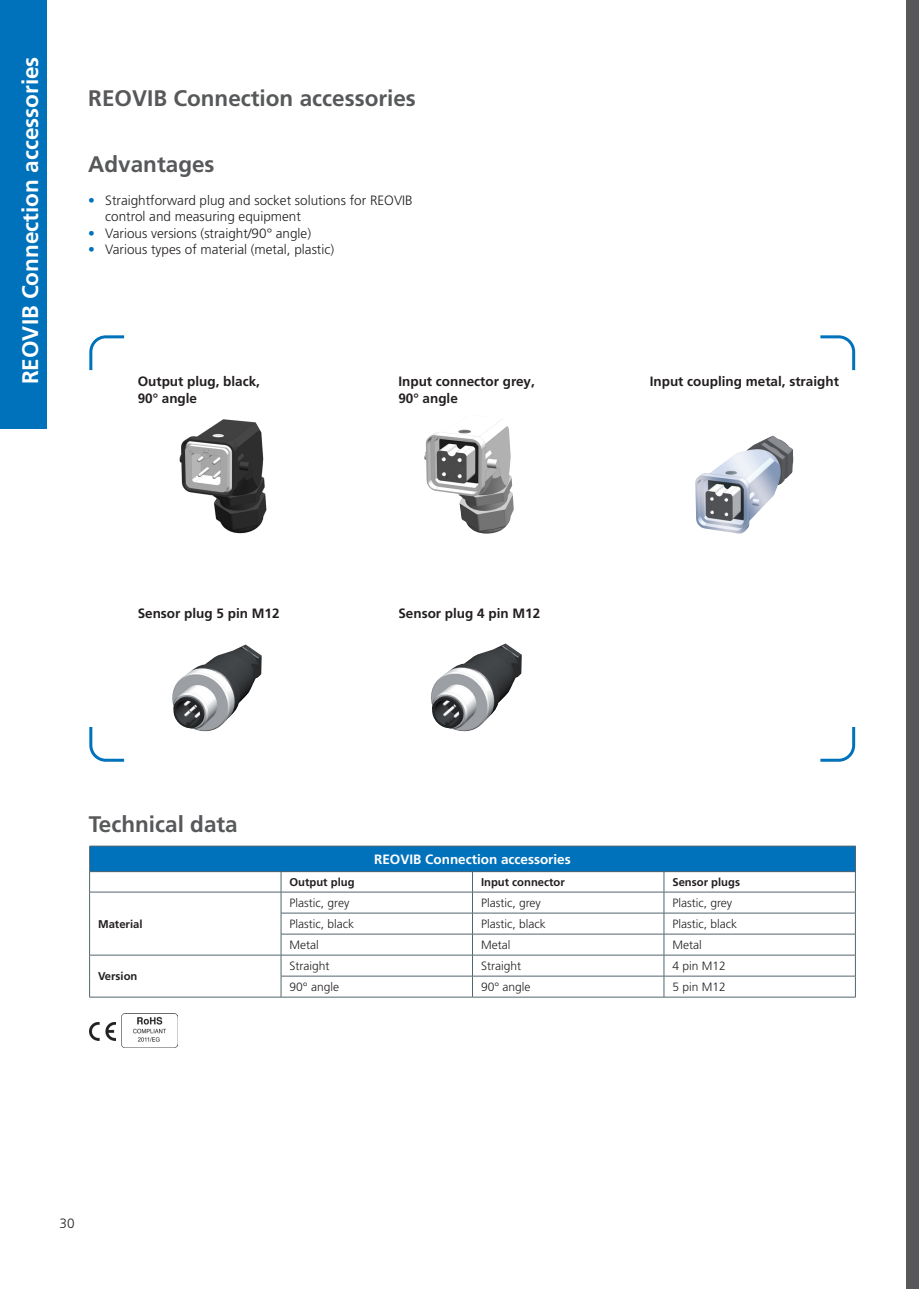
<style>
.page{position:relative;width:919px;height:1289px;background:#fff}
.page>*{position:absolute;margin:0;border:0;box-sizing:border-box;transform-origin:0 0}
.Headline_Unterseiten{font:700 22.5px "Frutiger LT Pro";color:#57585a}
.Reiter{font:700 22.5px "Frutiger LT Pro";color:#fff}
.t1{font:300 13.5px/16.5px "Frutiger LT Pro";color:#231f20}
.Fließtext_linksbündig{font:700 13.5px/16.5px "Frutiger LT Pro";color:#231f20}
.Headline_Tabelle{font:700 13.5px "Frutiger LT Pro";color:#fff}
.Fließtext_Tabelle_linksbündig{font:300 12px "Frutiger LT Pro";color:#231f20}
.Fließtext_Tabelle_linksbündig-2{font:700 11.25px "Frutiger LT Pro";color:#231f20}
.s1{color:#0072bc}
</style>
<div class="page">
<svg style="left:89px;top:335px;width:36px;height:36px"></svg>
<svg style="left:89px;top:727px;width:36px;height:35px"></svg>
<svg style="left:820px;top:335px;width:36px;height:36px"></svg>
<svg style="left:820px;top:727px;width:36px;height:35px"></svg>
<div style="left:906px;top:0;width:12px;height:1288px;background:#57585a"></div>
<img style="left:179px;top:419px;width:88px;height:114px">
<img style="left:424px;top:418px;width:89px;height:115px">
<img style="left:695px;top:435px;width:98px;height:99px">
<img style="left:172px;top:644px;width:90px;height:87px">
<img style="left:431px;top:643px;width:90px;height:88px">
<div style="left:90px;top:846px;width:765px;height:25px;background:#0072bc"></div>
<hr style="left:89px;top:871px;width:192px;height:1px;background:#53656e">
<hr style="left:281px;top:871px;width:191px;height:1px;background:#53656e">
<hr style="left:472px;top:871px;width:192px;height:1px;background:#53656e">
<hr style="left:664px;top:871px;width:191px;height:1px;background:#53656e">
<hr style="left:89px;top:891px;width:192px;height:1px;background:#53656e">
<hr style="left:281px;top:891px;width:191px;height:1px;background:#53656e">
<hr style="left:472px;top:891px;width:192px;height:1px;background:#53656e">
<hr style="left:664px;top:891px;width:191px;height:1px;background:#53656e">
<hr style="left:281px;top:933px;width:191px;height:1px;background:#53656e">
<hr style="left:472px;top:933px;width:192px;height:1px;background:#53656e">
<hr style="left:664px;top:933px;width:191px;height:1px;background:#53656e">
<hr style="left:89px;top:954px;width:192px;height:1px;background:#53656e">
<hr style="left:281px;top:954px;width:191px;height:1px;background:#53656e">
<hr style="left:472px;top:954px;width:192px;height:1px;background:#53656e">
<hr style="left:664px;top:954px;width:191px;height:1px;background:#53656e">
<hr style="left:281px;top:975px;width:191px;height:1px;background:#53656e">
<svg style="left:281px;top:871px;width:1px;height:125px"></svg>
<hr style="left:472px;top:975px;width:192px;height:1px;background:#53656e">
<svg style="left:472px;top:871px;width:1px;height:125px"></svg>
<hr style="left:664px;top:975px;width:191px;height:1px;background:#53656e">
<svg style="left:663px;top:871px;width:1px;height:125px"></svg>
<hr style="left:281px;top:912px;width:191px;height:1px;background:#53656e">
<hr style="left:472px;top:912px;width:192px;height:1px;background:#53656e">
<hr style="left:664px;top:912px;width:191px;height:1px;background:#53656e">
<hr style="left:89px;top:845px;width:192px;height:1px;background:#53656e">
<hr style="left:281px;top:845px;width:191px;height:1px;background:#53656e">
<hr style="left:472px;top:845px;width:192px;height:1px;background:#53656e">
<hr style="left:664px;top:845px;width:191px;height:1px;background:#53656e">
<svg style="left:89px;top:846px;width:1px;height:150px"></svg>
<hr style="left:89px;top:996px;width:192px;height:1px;background:#53656e">
<svg style="left:855px;top:846px;width:1px;height:150px"></svg>
<hr style="left:281px;top:996px;width:191px;height:1px;background:#53656e">
<hr style="left:472px;top:996px;width:192px;height:1px;background:#53656e">
<hr style="left:664px;top:996px;width:191px;height:1px;background:#53656e">
<img style="left:89px;top:1022px;width:27px;height:18px">
<img style="left:121px;top:1013px;width:56px;height:34px">
<div style="left:0;top:0;width:47px;height:428px;background:#0072bc"></div>
<p class="Reiter" style="left:17px;top:384px;width:329px;rotate:-90deg">REOVIB Connection accessories</p>
<p class="Headline_Unterseiten" style="left:88px;top:85px;width:329px">REOVIB Connection accessories</p>
<p class="Headline_Unterseiten" style="left:88px;top:151px;width:128px">Advantages</p>
<p class="t1" style="left:105px;top:192px;width:309px;text-indent:-17px"><span class="s1">•</span> Straightforward plug and socket solutions for REOVIB control and measuring equipment</p>
<p class="t1" style="left:88px;top:225px;width:224px"><span class="s1">•</span> Various versions (straight/90° angle)</p>
<p class="t1" style="left:88px;top:241px;width:247px"><span class="s1">•</span> Various types of material (metal, plastic)</p>
<p class="Fließtext_linksbündig" style="left:138px;top:373px;width:124px">Output plug, black,<br>90° angle</p>
<p class="Fließtext_linksbündig" style="left:398px;top:373px;width:138px">Input connector grey,<br>90° angle</p>
<p class="Fließtext_linksbündig" style="left:649px;top:373px;width:191px">Input coupling metal, straight</p>
<p class="Fließtext_linksbündig" style="left:138px;top:604px;width:143px">Sensor plug 5 pin M12</p>
<p class="Fließtext_linksbündig" style="left:398px;top:604px;width:143px">Sensor plug 4 pin M12</p>
<p class="Headline_Unterseiten" style="left:89px;top:811px;width:150px">Technical data</p>
<p class="Fließtext_Tabelle_linksbündig-2" style="left:98px;top:917px;width:46px">Material</p>
<p class="Fließtext_Tabelle_linksbündig-2" style="left:98px;top:969px;width:41px">Version</p>
<p class="Headline_Tabelle" style="left:374px;top:851px;width:198px">REOVIB Connection accessories</p>
<p class="Fließtext_Tabelle_linksbündig-2" style="left:289px;top:875px;width:67px">Output plug</p>
<p class="Fließtext_Tabelle_linksbündig-2" style="left:481px;top:875px;width:85px">Input connector</p>
<p class="Fließtext_Tabelle_linksbündig-2" style="left:672px;top:875px;width:69px">Sensor plugs</p>
<p class="Fließtext_Tabelle_linksbündig" style="left:289px;top:895px;width:61px">Plastic, grey</p>
<p class="Fließtext_Tabelle_linksbündig" style="left:481px;top:895px;width:61px">Plastic, grey</p>
<p class="Fließtext_Tabelle_linksbündig" style="left:672px;top:895px;width:61px">Plastic, grey</p>
<p class="Fließtext_Tabelle_linksbündig" style="left:289px;top:916px;width:66px">Plastic, black</p>
<p class="Fließtext_Tabelle_linksbündig" style="left:481px;top:916px;width:66px">Plastic, black</p>
<p class="Fließtext_Tabelle_linksbündig" style="left:672px;top:916px;width:66px">Plastic, black</p>
<p class="Fließtext_Tabelle_linksbündig" style="left:289px;top:937px;width:31px">Metal</p>
<p class="Fließtext_Tabelle_linksbündig" style="left:481px;top:937px;width:31px">Metal</p>
<p class="Fließtext_Tabelle_linksbündig" style="left:672px;top:937px;width:31px">Metal</p>
<p class="Fließtext_Tabelle_linksbündig" style="left:289px;top:958px;width:41px">Straight</p>
<p class="Fließtext_Tabelle_linksbündig" style="left:481px;top:958px;width:41px">Straight</p>
<p class="Fließtext_Tabelle_linksbündig" style="left:672px;top:958px;width:55px">4 pin M12</p>
<p class="Fließtext_Tabelle_linksbündig" style="left:289px;top:979px;width:51px">90° angle</p>
<p class="Fließtext_Tabelle_linksbündig" style="left:481px;top:979px;width:51px">90° angle</p>
<p class="Fließtext_Tabelle_linksbündig" style="left:672px;top:979px;width:55px">5 pin M12</p>
<p class="t1" style="left:60px;top:1215px;width:17px">30</p>
</div>
